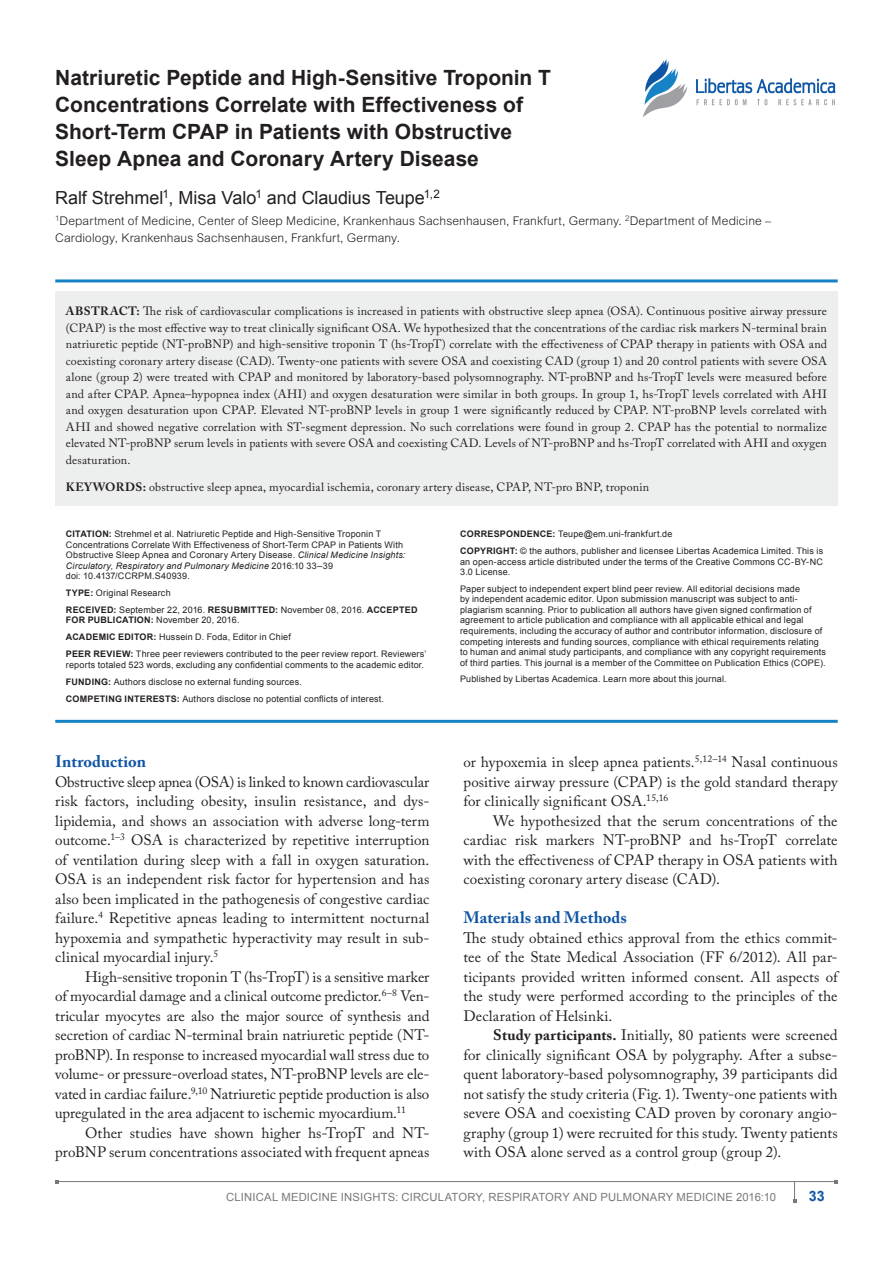
<style>
.page{position:relative;width:893px;height:1263px;background:#fff}
.page>*{position:absolute;margin:0;border:0;box-sizing:border-box;transform-origin:0 0}
.AT{font:700 21px/27px "Arial";color:#231f20}
.AAu{font:18px "Arial";letter-spacing:-.005em;color:#231f20}
.t1{font:700 16.5px "Adobe Caslon Pro";letter-spacing:.005em;color:#1055a4}
.TxF{font:15px/19.5px "Adobe Caslon Pro";letter-spacing:.005em;color:#231f20;text-align:justify}
.Tx{font:15px/19.5px "Adobe Caslon Pro";letter-spacing:.005em;color:#231f20;text-align:justify}
.RunF-folio{font:700 14.25px "Arial";color:#1055a4}
.t2{font:12px/16.5px "Adobe Caslon Pro";letter-spacing:.015em;color:#231f20;text-align:justify}
.AAuAff{font:300 12px/16.5px "Arial MT Std";letter-spacing:.01em;color:#231f20}
.RunF{font:11.25px "Arial";letter-spacing:.02em;color:#76787b}
.t3{font:9px/10.5px "Arial";letter-spacing:.02em;color:#231f20}
.t4{font:700 9px "Arial";letter-spacing:.02em;color:#231f20}
.s1{font-weight:700}
.s2{font-style:italic}
</style>
<div class="page">
<hr style="left:57px;top:1181px;width:779px;height:1px;background:#76787b">
<svg style="left:793px;top:1182px;width:3px;height:20px"></svg>
<img style="left:643px;top:59px;width:193px;height:58px">
<hr style="left:55px;top:279px;width:783px;height:3px;background:#1582c5">
<hr style="left:55px;top:720px;width:783px;height:3px;background:#1582c5">
<div style="left:55px;top:291px;width:783px;height:215px;background:#edeeee"></div>
<p class="AT" style="left:55px;top:65px;width:497px">Natriuretic Peptide and High-Sensitive Troponin T Concentrations Correlate with Effectiveness of Short-Term CPAP in Patients with Obstructive Sleep Apnea and Coronary Artery Disease</p>
<p class="AAu" style="left:55px;top:186px;width:386px">Ralf Strehmel<sup>1</sup>, Misa Valo<sup>1</sup> and Claudius Teupe<sup>1,2</sup></p>
<p class="AAuAff" style="left:55px;top:213px;width:717px"><sup>1</sup>Department of Medicine, Center of Sleep Medicine, Krankenhaus Sachsenhausen, Frankfurt, Germany. <sup>2</sup>Department of Medicine –<br>Cardiology, Krankenhaus Sachsenhausen, Frankfurt, Germany.</p>
<p class="t2" style="left:66px;top:303px;width:763px"><span class="s1">Abstract:</span> The risk of cardiovascular complications is increased in patients with obstructive sleep apnea (OSA). Continuous positive airway pressure (CPAP) is the most effective way to treat clinically significant OSA. We hypothesized that the concentrations of the cardiac risk markers N-terminal brain natriuretic peptide (NT-proBNP) and high-sensitive troponin T (hs-TropT) correlate with the effectiveness of CPAP therapy in patients with OSA and coexisting coronary artery disease (CAD). Twenty-one patients with severe OSA and coexisting CAD (group 1) and 20 control patients with severe OSA alone (group 2) were treated with CPAP and monitored by laboratory-based polysomnography. NT-proBNP and hs-TropT levels were measured before and after CPAP. Apnea–hypopnea index (AHI) and oxygen desaturation were similar in both groups. In group 1, hs-TropT levels correlated with AHI and oxygen desaturation upon CPAP. Elevated NT-proBNP levels in group 1 were significantly reduced by CPAP. NT-proBNP levels correlated with AHI and showed negative correlation with ST-segment depression. No such correlations were found in group 2. CPAP has the potential to normalize elevated NT-proBNP serum levels in patients with severe OSA and coexisting CAD. Levels of NT-proBNP and hs-TropT correlated with AHI and oxygen desaturation.</p>
<p class="t2" style="left:66px;top:478px;width:585px"><span class="s1">Keywords :</span> obstructive sleep apnea, myocardial ischemia, coronary artery disease, CPAP, NT-pro BNP, troponin</p>
<p class="t4" style="left:66px;top:528px;width:16px">Citat</p>
<p class="t4" style="left:460px;top:528px;width:15px">Correspondence</p>
<p class="t3" style="left:552px;top:529px;width:121px"><span class="s1">:</span> Teupe@em.uni-frankfurt.de</p>
<p class="t4" style="left:460px;top:545px;width:15px">Copyr</p>
<p class="t3" style="left:66px;top:529px;width:317px;text-indent:26px"><span class="s1">ion :</span> Strehmel et al. Natriuretic Peptide and H igh-Sensitive Troponin T<br>Concentrations Correlate With Effectiveness of Short-Term CPAP</p>
<p class="t3" style="left:66px;top:539px;width:341px;text-indent:273px">in Patients With Obstructive Sleep Apnea and Coronary Artery Disease. <span class="s2">Clinical Medicine Insights:<br>Circulatory, Respiratory and Pulmonary Medicine</span> 2016:10 33–39<br>doi: 10.4137/CCRPM.S40939.</p>
<p class="t3" style="left:66px;top:585px;width:106px;line-height:16.8px"><span class="s1">TYPE:</span> Original Research<br><span class="s1">Rece</span></p>
<p class="t3" style="left:460px;top:546px;width:365px;text-align:justify;text-indent:33px"><span class="s1">ight:</span> © the authors, publisher and licensee Libertas Academica Limited. This is an open-access article distributed under the terms of the Creative Commons CC-BY-N C 3.0 License.</p>
<p class="t3" style="left:460px;top:584px;width:367px">Paper subject to independent expert blind peer review. All editorial decisions made<br>by independent academic editor. U pon submission manuscript was subject to anti&shy;plagiarism scanning. Prior to publication all authors have given signed confirmation of agreement to article publication and compliance with all applicable ethical and legal requirements, including the accuracy of author and contributor information, disclosure of competing interests and funding sources, compliance with ethical requirements relating to human and animal study participants, and compliance with any copyright requirements of third parties. This journal is a member of the Committee on Publication Ethics (COPE</p>
<p class="t3" style="left:92px;top:605px;width:167px"><span class="s1">ived:</span> September 22, 2016. <span class="s1">ReSubmitted</span></p>
<p class="t3" style="left:275px;top:605px;width:106px"><span class="s1">:</span> November 08, 2016. <span class="s1">Accepted</span></p>
<p class="t4" style="left:66px;top:614px;width:57px">for publicat</p>
<p class="t3" style="left:134px;top:615px;width:107px"><span class="s1">ion :</span> November 20, 2016.</p>
<p class="t4" style="left:66px;top:631px;width:14px">Acade</p>
<p class="t4" style="left:99px;top:631px;width:43px">mic editor</p>
<p class="t3" style="left:154px;top:632px;width:139px"><span class="s1">:</span> H ussein D. Foda, Editor in Chief</p>
<p class="t4" style="left:66px;top:648px;width:14px">Peer</p>
<p class="t3" style="left:66px;top:649px;width:362px;text-align:right"><span class="s1">Review:</span> Three peer reviewers contributed to the peer review report. Reviewers’ reports totaled 523 words, excluding any confidential comments to the academic editor.</p>
<p class="t3" style="left:66px;top:673px;width:238px;line-height:16.8px"><span class="s1">Funding:</span> Authors disclose no external funding sources.<br><span class="s1">Compet</span></p>
<p class="t3" style="left:820px;top:657px;width:7px">).</p>
<p class="t3" style="left:460px;top:674px;width:268px">Published by Libertas Academica. Learn more about this journal.</p>
<p class="t4" style="left:106px;top:692px;width:26px">ing Interests</p>
<p class="t3" style="left:177px;top:693px;width:209px"><span class="s1">:</span> Authors disclose no potential conflicts of interest.</p>
<h1 class="t1" style="left:55px;top:752px;width:92px">Introduction</h1>
<p class="TxF" style="left:55px;top:772px;width:376px">Obstructive sleep apnea (OSA) is linked to known cardiovascular risk factors, including obesity, insulin resistance, and dys&shy;lipidemia, and shows an association with adverse long-term outcome.<sup>1–3</sup> OSA is characterized by repetitive interruption of ventilation during sleep with a fall in oxygen saturation.<br>OSA is an independent risk factor for hypertension and has also been implicated in the pathogenesis of congestive cardiac failure.<sup>4</sup> Repetitive apneas leading to intermittent nocturnal hypoxemia and sympathetic hyperactivity may result in sub&shy;clinical myocardial injury.<sup>5</sup></p>
<p class="Tx" style="left:55px;top:967px;width:376px;text-indent:30px">High-sensitive troponin T (hs-TropT) is a sensitive marker of myocardial damage and a clinical outcome predictor.<sup>6–8</sup> Ven&shy;tricular myocytes are also the major source of synthesis and secretion of cardiac N-terminal brain natriuretic peptide (NT&shy;proBNP). In response to increased myocardial wall stress due to volume- or pressure-overload states, NT-proBNP levels are ele&shy;vated in cardiac failure.<sup>9,10</sup> Natriuretic peptide production is also upregulated in the area adjacent to ischemic myocardium.<sup>11</sup></p>
<p class="Tx" style="left:55px;top:1123px;width:376px;text-align:right">Other studies have shown higher hs-TropT and NT&shy;proBNP serum concentrations associated with frequent apneas</p>
<p class="Tx" style="left:463px;top:752px;width:376px">or hypoxemia in sleep apnea patients.<sup>5,12–14</sup> Nasal continuous positive airway pressure (CPAP) is the gold standard therapy for clinically significant OSA.<sup>15,16</sup></p>
<p class="Tx" style="left:463px;top:811px;width:376px;text-indent:30px">We hypothesized that the serum concentrations of the cardiac risk markers NT-proBNP and hs-TropT correlate with the effectiveness of CPAP therapy in OSA patients with coexisting coronary artery disease (CAD).</p>
<h1 class="t1" style="left:463px;top:908px;width:165px">Materials and Methods</h1>
<p class="TxF" style="left:463px;top:928px;width:376px">The study obtained ethics approval from the ethics commit&shy;tee of the State Medical Association (FF 6/2012). All par&shy;ticipants provided written informed consent. All aspects of the study were performed according to the principles of the Declaration of Helsinki.</p>
<h2 class="TxF" style="left:463px;top:1025px;width:376px;text-indent:30px"><span class="s1">Study participants.</span> Initially, 80 patients were screened for clinically significant OSA by polygraphy. After a subse&shy;quent laboratory-based polysomnography, 39 participants did not satisfy the study criteria (Fig. 1). Twenty-one patients with severe OSA and coexisting CAD proven by coronary angio&shy;graphy (group 1) were recruited for this study. Twenty patients with OSA alone served as a control group (group 2).</h2>
<p class="RunF" style="left:226px;top:1189px;width:551px">Clinical Medicine I nsights: Circulatory, Respiratory and Pulmonary Medicine 2016:10</p>
<p class="RunF-folio" style="left:809px;top:1186px;width:18px">33</p>
</div>
